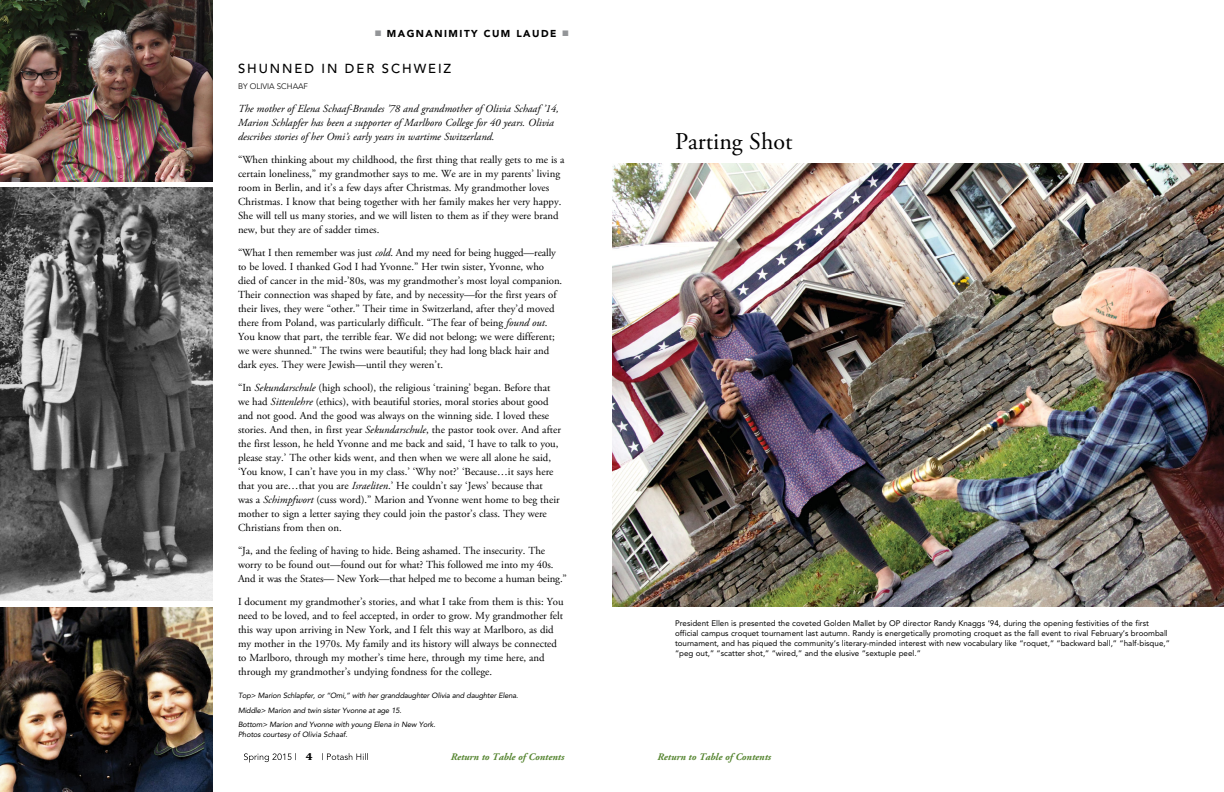
<style>
.page{position:relative;width:1224px;height:792px;background:#fff}
.page>*{position:absolute;margin:0;border:0;box-sizing:border-box;transform-origin:0 0}
.t1{font:24px "Adobe Garamond Pro";color:#000}
.t2{font:500 13px "Avenir";letter-spacing:.15em;color:#000}
.t3{font:700 11px "Chronicle Text G1";color:#000}
.t4{font:10.8px/14px "Adobe Garamond Pro";color:#000}
.t5{font:italic 10.8px/14px "Adobe Garamond Pro";color:#000}
.t6{font:italic 700 10px "Adobe Garamond Pro";color:#558530}
.t7{font:900 10px "Avenir";letter-spacing:.15em;color:#000}
.t8{font:8px/10px "Avenir";color:#000}
.t9{font:300 8px "Avenir";color:#000}
.t10{font:italic 7.5px/14.5px "Avenir";letter-spacing:-.02em;color:#000}
.t11{font:italic 7.5px "Avenir";color:#000}
.s1{color:#939598}
.s2{font-style:italic}
</style>
<div class="page">
<svg style="left:244px;top:753px;width:124px;height:10px"></svg>
<img style="left:0;top:0;width:212px;height:181px">
<img style="left:0;top:188px;width:212px;height:412px">
<img style="left:0;top:608px;width:212px;height:184px">
<img style="left:612px;top:164px;width:612px;height:442px">
<p class="t7" style="left:375px;top:27px;width:195px"><span class="s1">■</span> MAGNANIMITY CUM LAUDE <span class="s1">■</span></p>
<p class="t2" style="left:238px;top:61px;width:215px">SHUNNED IN DER SCHWEIZ</p>
<p class="t9" style="left:238px;top:82px;width:72px">BY OLIVIA SCHAAF</p>
<p class="t5" style="left:238px;top:102px;width:322px">The mother of Elena Schaaf-Brandes ’78 and grandmother of Olivia Schaaf ’14,<br>Marion Schlapfer has been a supporter of Marlboro College for 40 years. Olivia describes stories of her Omi’s early years in wartime Switzerland.</p>
<p class="t4" style="left:238px;top:153px;width:328px">“When thinking about my childhood, the first thing that really gets to me is a certain loneliness,” my grandmother says to me. We are in my parents’ living room in Berlin, and it’s a few days after Christmas. My grandmother loves Christmas. I know that being together with her family makes her very happy.<br>She will tell us many stories, and we will listen to them as if they were brand new, but they are of sadder times.</p>
<p class="t4" style="left:238px;top:246px;width:326px">“What I then remember was just <span class="s2">cold</span>. And my need for being hugged—really to be loved. I thanked God I had Yvonne.” Her twin sister, Yvonne, who died of cancer in the mid-’80s, was my grandmother’s most loyal companion.<br>Their connection was shaped by fate, and by necessity—for the first years of their lives, they were “other.” Their time in Switzerland, after they’d moved there from Poland, was particularly difficult. “The fear of being <span class="s2">found out</span>.<br>You know that part, the terrible fear. We did not belong; we were different; we were shunned.” The twins were beautiful; they had long black hair and dark eyes. They were Jewish—until they weren’t.</p>
<p class="t4" style="left:238px;top:381px;width:324px">“In <span class="s2">Sekundarschule</span> (high school), the religious ‘training’ began. Before that we had <span class="s2">Sittenlehre</span> (ethics), with beautiful stories, moral stories about good and not good. And the good was always on the winning side. I loved these stories. And then, in first year <span class="s2">Sekundarschule</span>, the pastor took over. And after the first lesson, he held Yvonne and me back and said, ‘I have to talk to you, please stay.’ The other kids went, and then when we were all alone he said, ‘You know, I can’t have you in my class.’ ‘Why not?’ ‘Because…it says here that you are…that you are <span class="s2">Israeliten</span>.’ He couldn’t say ‘Jews’ because that<br>was a <span class="s2">Schimpfwort</span> (cuss word).” Marion and Yvonne went home to beg their mother to sign a letter saying they could join the pastor’s class. They were Christians from then on.</p>
<p class="t4" style="left:238px;top:544px;width:330px">“Ja, and the feeling of having to hide. Being ashamed. The insecurity. The worry to be found out—found out for what? This followed me into my 40s.<br>And it was the States— New York—that helped me to become a human being.”</p>
<p class="t4" style="left:238px;top:595px;width:327px">I document my grandmother’s stories, and what I take from them is this: You need to be loved, and to feel accepted, in order to grow. My grandmother felt this way upon arriving in New York, and I felt this way at Marlboro, as did my mother in the 1970s. My family and its history will always be connected to Marlboro, through my mother’s time here, through my time here, and through my grandmother’s undying fondness for the college.</p>
<p class="t10" style="left:238px;top:689px;width:282px">Top&gt; Marion Schlapfer, or “Omi,” with her granddaughter Olivia and daughter Elena.<br>Middle&gt; Marion and twin sister Yvonne at age 15.<br>Bottom&gt; Marion and Yvonne with young Elena in New York.</p>
<p class="t11" style="left:238px;top:730px;width:111px">Photos courtesy of Olivia Schaaf.</p>
<h1 class="t1" style="left:675px;top:127px;width:119px">Parting Shot</h1>
<p class="t8" style="left:675px;top:618px;width:496px">President Ellen is presented the coveted Golden Mallet by OP director Randy Knaggs ’94, during the opening festivities of the first official campus croquet tournament last autumn. Randy is energetically promoting croquet as the fall event to rival February’s broomball tournament, and has piqued the community’s literary-minded interest with new vocabulary like “roquet,” “backward ball,” “half-bisque,” “peg out,” “scatter shot,” “wired,” and the elusive “sextuple peel.”</p>
<p class="t3" style="left:306px;top:747px;width:8px">4</p>
<p class="t6" style="left:451px;top:751px;width:115px">Return to Table of Contents</p>
<p class="t6" style="left:658px;top:751px;width:115px">Return to Table of Contents</p>
</div>
